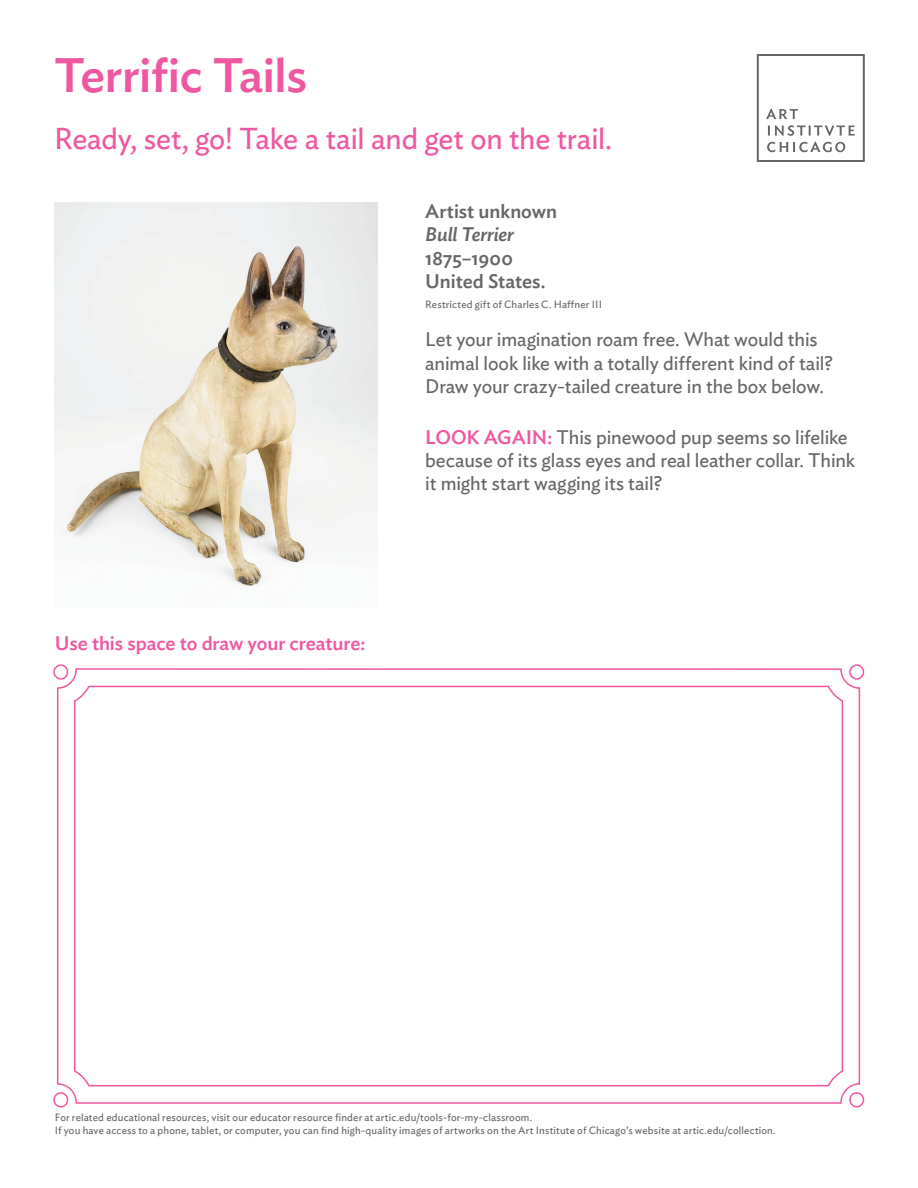
<style>
.page{position:relative;width:918px;height:1188px;background:#fff}
.page>*{position:absolute;margin:0;border:0;box-sizing:border-box;transform-origin:0 0}
.t1{font:500 48px "Ideal Sans";letter-spacing:-.01em;color:#ef58a1}
.t2{font:30px "Ideal Sans";letter-spacing:-.01em;color:#ef58a1}
.t3{font:19.5px/23.4px "Ideal Sans";letter-spacing:-.005em;color:#666}
.t4{font:500 19.5px/23.4px "Ideal Sans";color:#666}
.t5{font:500 19.5px "Ideal Sans";letter-spacing:-.005em;color:#ef58a1}
.t6{font:italic 500 19.5px "Ideal Sans";letter-spacing:-.005em;color:#666}
.t7{font:10.5px/12.6px "Ideal Sans";letter-spacing:.015em;color:#666}
.s1{font-weight:500;color:#ef58a1}
</style>
<div class="page">
<img style="left:54px;top:202px;width:324px;height:385px">
<svg style="left:53px;top:664px;width:812px;height:444px"></svg>
<svg style="left:757px;top:54px;width:108px;height:108px"></svg>
<h1 class="t1" style="left:54px;top:39px;width:255px">Terrific Tails</h1>
<h2 class="t2" style="left:54px;top:115px;width:560px">Ready, set, go! Take a tail and get on the trail.</h2>
<h3 class="t5" style="left:55px;top:628px;width:312px">Use this space to draw your creature:</h3>
<h3 class="t4" style="left:425px;top:198px;width:133px">Artist unknown</h3>
<h3 class="t6" style="left:425px;top:220px;width:90px">Bull Terrier</h3>
<h3 class="t4" style="left:425px;top:245px;width:122px">1875–1900<br>United States.</h3>
<p class="t7" style="left:425px;top:297px;width:178px">Restricted gift of Charles C. Haffner III</p>
<h3 class="t3" style="left:425px;top:326px;width:409px">Let your imagination roam free. What would this animal look like with a totally different kind of tail?<br>Draw your crazy-tailed creature in the box below.</h3>
<h3 class="t3" style="left:425px;top:424px;width:431px"><span class="s1">LOOK AGAIN:</span> This pinewood pup seems so lifelike because of its glass eyes and real leather collar. Think it might start wagging its tail?</h3>
<p class="t7" style="left:55px;top:1111px;width:722px">For related educational resources, visit our educator resource finder at artic.edu/tools-for-my-classroom.<br>If you have access to a phone, tablet, or computer, you can find high-quality images of artworks on the Art Institute of Chicago’s website at artic.edu/collection.</p>
</div>
